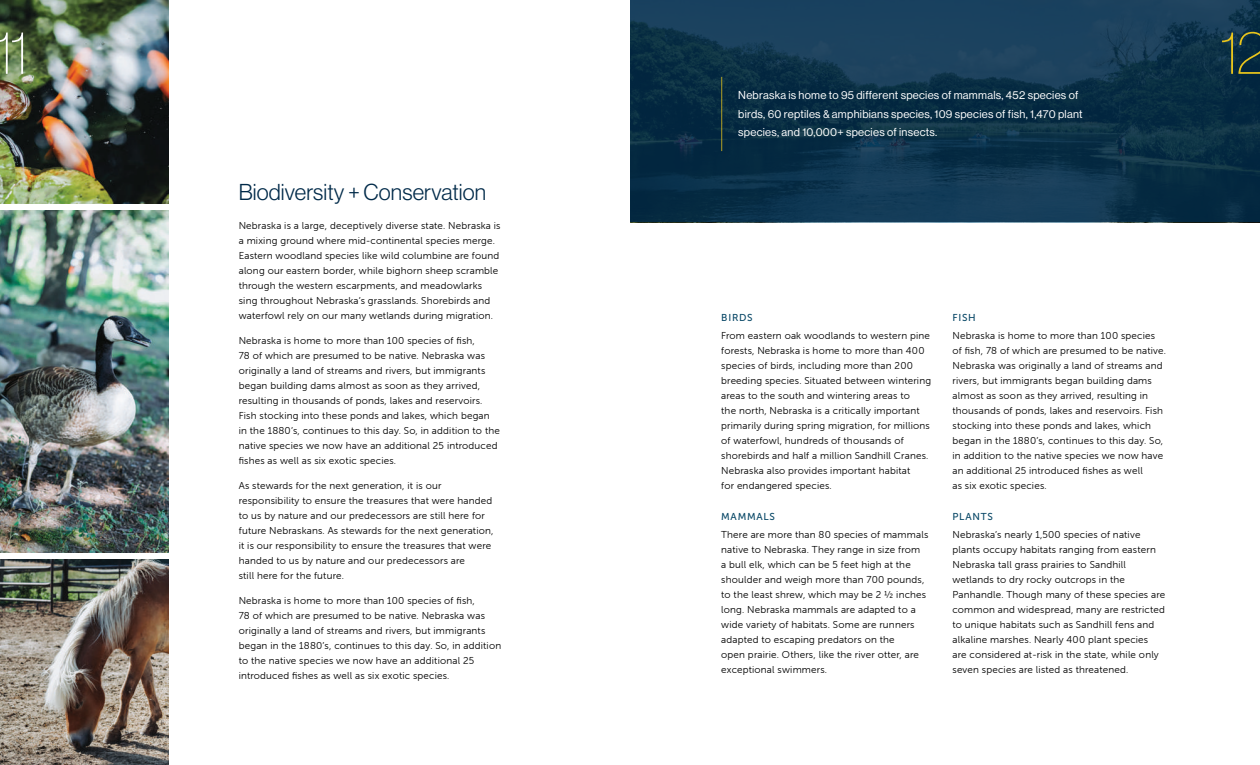
<style>
.page{position:relative;width:1260px;height:765px;background:#fff}
.page>*{position:absolute;margin:0;border:0;box-sizing:border-box;transform-origin:0 0}
.t1{font:60px "N Haas Grotesk DS Pro 25 Th";color:#e9c51c}
.t2{font:60px "N Haas Grotesk DS Pro 25 Th";color:#fff}
.t3{font:22.5px "N Haas Grotesk DS Pro 45 Lt";letter-spacing:.005em;color:#002a49}
.t4{font:11.25px/18.8px "N Haas Grotesk DS Pro 55 Rg";letter-spacing:.025em;color:#fff}
.t5{font:10px/15px "Museo Sans Rounded 300";letter-spacing:.02em;color:#000}
.t6{font:10px "Museo Sans 500";letter-spacing:.075em;color:#084766}
</style>
<div class="page">
<svg style="left:630px;top:0;width:630px;height:222px;background:#0f344d"></svg>
<img style="left:0;top:0;width:169px;height:203px">
<img style="left:0;top:210px;width:169px;height:342px">
<img style="left:0;top:560px;width:169px;height:205px">
<hr style="left:721px;top:77px;width:1px;height:74px;background:#e9c51c">
<h1 class="t2" style="left:-5px;top:19px;width:35px">11</h1>
<h2 class="t3" style="left:239px;top:179px;width:249px">Biodiversity + Conservation</h2>
<p class="t5" style="left:239px;top:218px;width:263px">Nebraska is a large, deceptively diverse state. Nebraska is a mixing ground where mid-continental species merge.<br>Eastern woodland species like wild columbine are found along our eastern border, while bighorn sheep scramble through the western escarpments, and meadowlarks sing throughout Nebraska’s grasslands. Shorebirds and waterfowl rely on our many wetlands during migration.</p>
<p class="t5" style="left:239px;top:333px;width:263px">Nebraska is home to more than 100 species of fish,<br>78 of which are presumed to be native. Nebraska was originally a land of streams and rivers, but immigrants began building dams almost as soon as they arrived, resulting in thousands of ponds, lakes and reservoirs.<br>Fish stocking into these ponds and lakes, which began in the 1880’s, continues to this day. So, in addition to the native species we now have an additional 25 introduced fishes as well as six exotic species.</p>
<p class="t5" style="left:239px;top:478px;width:256px">As stewards for the next generation, it is our responsibility to ensure the treasures that were handed to us by nature and our predecessors are still here for future Nebraskans. As stewards for the next generation, it is our responsibility to ensure the treasures that were handed to us by nature and our predecessors are<br>still here for the future.</p>
<p class="t5" style="left:239px;top:593px;width:264px">Nebraska is home to more than 100 species of fish,<br>78 of which are presumed to be native. Nebraska was originally a land of streams and rivers, but immigrants began in the 1880’s, continues to this day. So, in addition to the native species we now have an additional 25 introduced fishes as well as six exotic species.</p>
<p class="t4" style="left:738px;top:86px;width:346px">Nebraska is home to 95 different species of mammals, 452 species of birds, 60 reptiles &amp; amphibians species, 109 species of fish, 1,470 plant species, and 10,000+ species of insects.</p>
<h1 class="t1" style="left:1220px;top:19px;width:49px">12</h1>
<p class="t6" style="left:721px;top:312px;width:33px">BIRDS</p>
<p class="t5" style="left:721px;top:328px;width:211px">From eastern oak woodlands to western pine forests, Nebraska is home to more than 400 species of birds, including more than 200 breeding species. Situated between wintering areas to the south and wintering areas to<br>the north, Nebraska is a critically important primarily during spring migration, for millions of waterfowl, hundreds of thousands of shorebirds and half a million Sandhill Cranes.<br>Nebraska also provides important habitat<br>for endangered species.</p>
<p class="t6" style="left:721px;top:511px;width:55px">MAMMALS</p>
<p class="t5" style="left:721px;top:527px;width:209px">There are more than 80 species of mammals native to Nebraska. They range in size from<br>a bull elk, which can be 5 feet high at the shoulder and weigh more than 700 pounds, to the least shrew, which may be 2 ½ inches long. Nebraska mammals are adapted to a wide variety of habitats. Some are runners adapted to escaping predators on the<br>open prairie. Others, like the river otter, are exceptional swimmers.</p>
<p class="t6" style="left:952px;top:312px;width:25px">FISH</p>
<p class="t5" style="left:952px;top:328px;width:215px">Nebraska is home to more than 100 species of fish, 78 of which are presumed to be native.<br>Nebraska was originally a land of streams and rivers, but immigrants began building dams almost as soon as they arrived, resulting in thousands of ponds, lakes and reservoirs. Fish stocking into these ponds and lakes, which began in the 1880’s, continues to this day. So, in addition to the native species we now have an additional 25 introduced fishes as well<br>as six exotic species.</p>
<p class="t6" style="left:952px;top:511px;width:42px">PLANTS</p>
<p class="t5" style="left:952px;top:527px;width:214px">Nebraska’s nearly 1,500 species of native plants occupy habitats ranging from eastern Nebraska tall grass prairies to Sandhill wetlands to dry rocky outcrops in the Panhandle. Though many of these species are common and widespread, many are restricted to unique habitats such as Sandhill fens and alkaline marshes. Nearly 400 plant species<br>are considered at-risk in the state, while only seven species are listed as threatened.</p>
</div>
